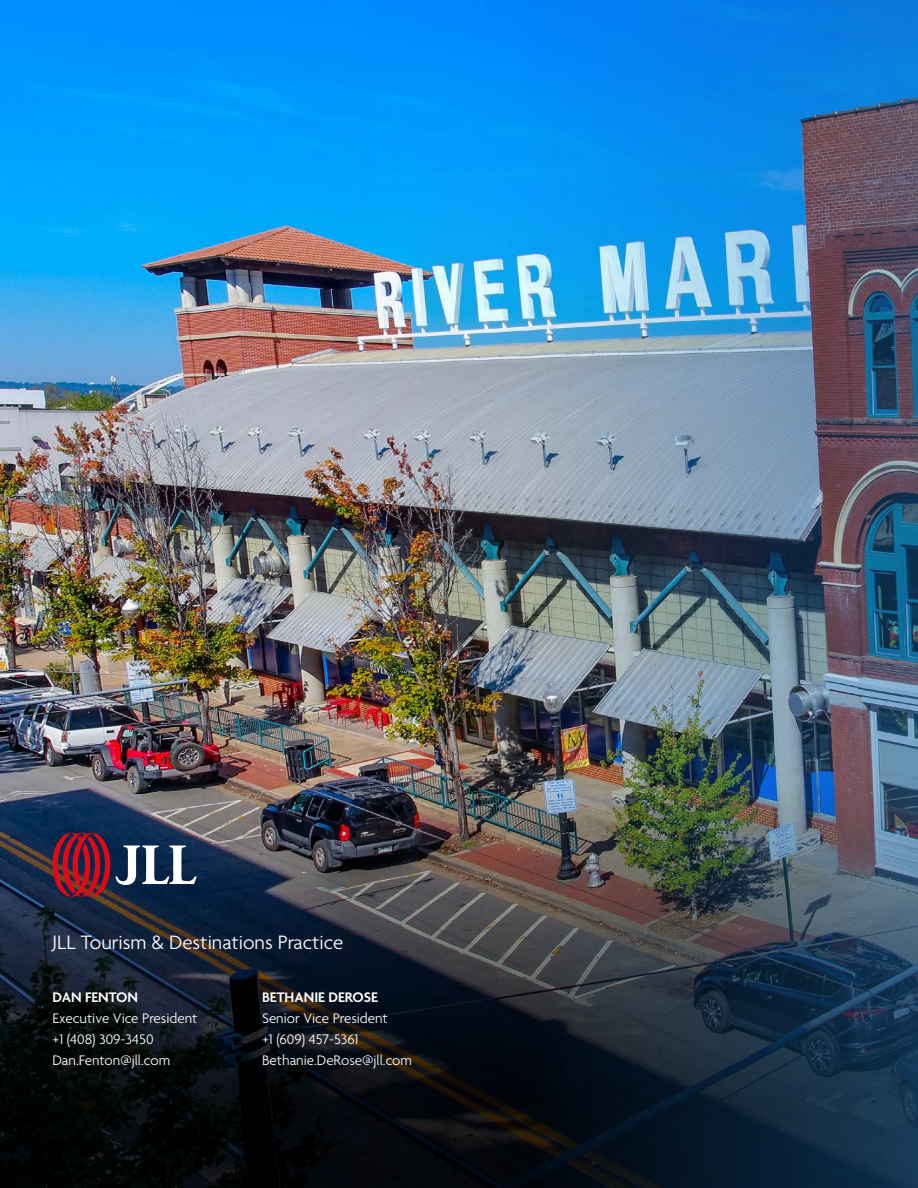
<style>
.page{position:relative;width:918px;height:1188px;background:#fff}
.page>*{position:absolute;margin:0;border:0;box-sizing:border-box;transform-origin:0 0}
.t1{font:300 21px "Agenda";color:#fff}
.t2{font:300 15px/21px "Agenda";color:#fff}
.t3{font:600 15px "Agenda";color:#fff}
</style>
<div class="page">
<img style="left:0;top:0;width:518px;height:780px">
<img style="left:0;top:780px;width:518px;height:408px">
<svg style="left:52px;top:833px;width:145px;height:63px;background:#573c54"></svg>
<img style="left:518px;top:0;width:400px;height:1188px">
<h1 class="t1" style="left:52px;top:931px;width:292px">JLL Tourism &amp; Destinations Practice</h1>
<p class="t3" style="left:52px;top:989px;width:87px">DAN FENTON</p>
<p class="t2" style="left:52px;top:1009px;width:146px">Executive Vice President +1 (408) 309-3450<br>Dan.Fenton@jll.com</p>
<p class="t3" style="left:262px;top:989px;width:117px">BETHANIE DEROSE</p>
<p class="t2" style="left:262px;top:1009px;width:151px">Senior Vice President<br>+1 (609) 457-5361<br>Bethanie.DeRose@jll.com</p>
</div>
